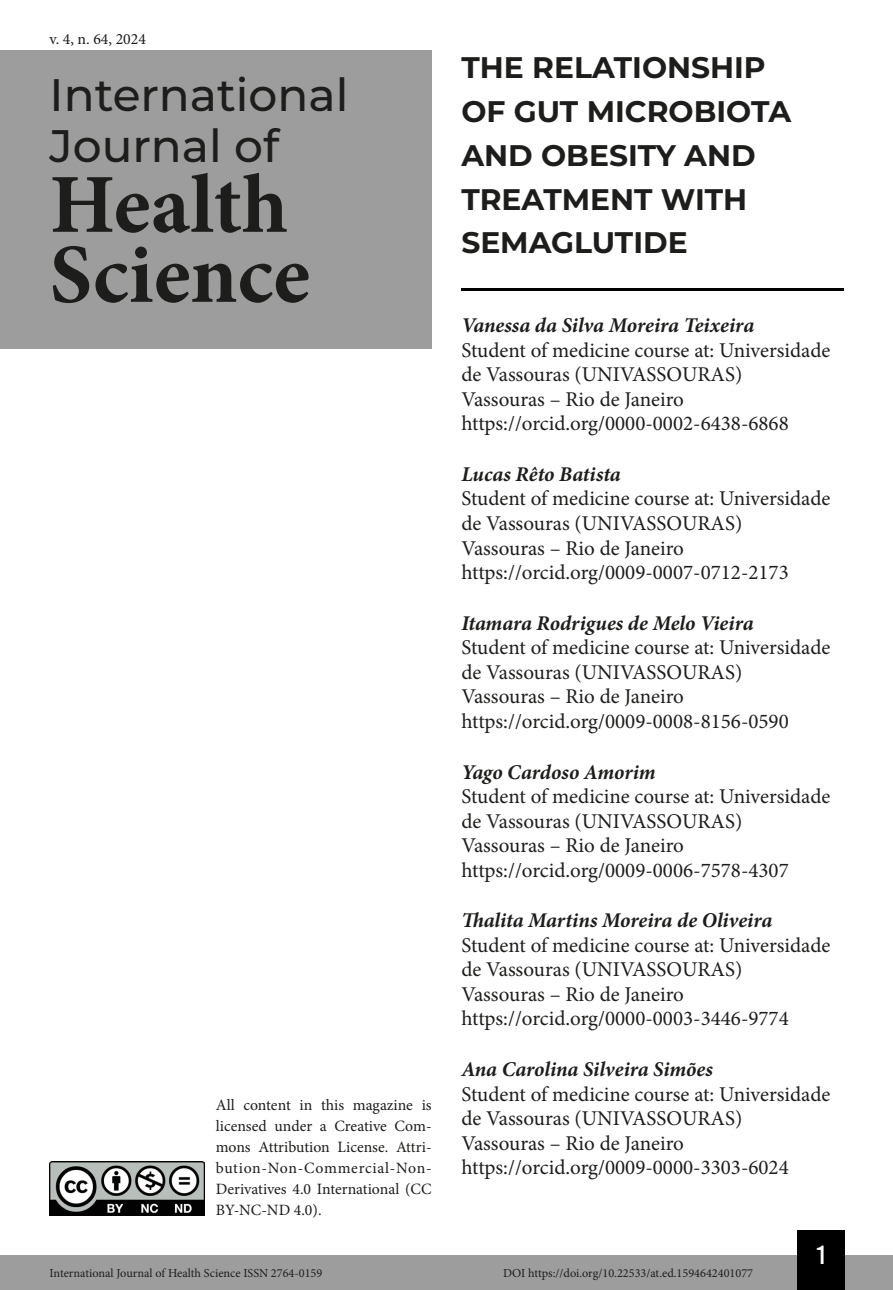
<style>
.page{position:relative;width:893px;height:1290px;background:#fff}
.page>*{position:absolute;margin:0;border:0;box-sizing:border-box;transform-origin:0 0}
.t1{font:700 84px/70px "Minion Pro";color:#1d1d1b}
.t2{font:500 45.5px/50.8px "Montserrat";color:#1d1d1b}
.Título_Artigo{font:700 29.75px/43.8px "Montserrat";color:#1d1d1b}
.t3{font:26.25px "Bebas Kai";color:#fff}
.Infos_autor{font:21px/24.5px "Minion Pro";color:#1d1d1b}
.Autor{font:italic 700 21px "Minion Pro";letter-spacing:-.005em;color:#1d1d1b}
.t4{font:15.75px/21px "Minion Pro";color:#1d1d1b;text-align:justify}
.t5{font:12.25px "Minion Pro";color:#1d1d1b}
</style>
<div class="page">
<div style="left:0;top:1255px;width:893px;height:35px;background:#9d9d9d"></div>
<div style="left:797px;top:1230px;width:48px;height:60px;background:#000"></div>
<img style="left:50px;top:1161px;width:154px;height:54px">
<div style="left:0;top:50px;width:432px;height:298px;background:#9d9d9d"></div>
<hr style="left:461px;top:288px;width:382px;height:2px;background:#000">
<p class="t4" style="left:50px;top:28px;width:98px">v. 4, n. 64, 2024</p>
<h2 class="t2" style="left:50px;top:68px;width:300px">International<br>Journal of</h2>
<h1 class="t1" style="left:50px;top:169px;width:262px">Health<br>Science</h1>
<p class="t4" style="left:216px;top:1095px;width:217px">All content in this magazine is licensed under a Creative Com&shy;mons Attribution License. Attri&shy;bution-Non-Commercial-Non-Derivatives 4.0 International (CC BY-NC-ND 4.0).</p>
<p class="Título_Artigo" style="left:461px;top:44px;width:331px">THE RELATIONSHIP<br>OF GUT MICROBIOTA<br>AND OBESITY AND<br>TREATMENT WITH<br>SEMAGLUTIDE</p>
<p class="Autor" style="left:461px;top:310px;width:294px">Vanessa da Silva Moreira Teixeira</p>
<p class="Infos_autor" style="left:461px;top:338px;width:371px">Student of medicine course at: Universidade de Vassouras (UNIVASSOURAS)</p>
<p class="Infos_autor" style="left:461px;top:387px;width:224px">Vassouras – Rio de Janeiro</p>
<p class="Infos_autor" style="left:461px;top:411px;width:329px">https://orcid.org/0000-0002-6438-6868</p>
<p class="Autor" style="left:461px;top:459px;width:161px">Lucas Rêto Batista</p>
<p class="Infos_autor" style="left:461px;top:487px;width:371px">Student of medicine course at: Universidade de Vassouras (UNIVASSOURAS)</p>
<p class="Infos_autor" style="left:461px;top:536px;width:224px">Vassouras – Rio de Janeiro</p>
<p class="Infos_autor" style="left:461px;top:560px;width:329px">https://orcid.org/0009-0007-0712-2173</p>
<p class="Autor" style="left:461px;top:608px;width:294px">Itamara Rodrigues de Melo Vieira</p>
<p class="Infos_autor" style="left:461px;top:635px;width:371px">Student of medicine course at: Universidade de Vassouras (UNIVASSOURAS)</p>
<p class="Infos_autor" style="left:461px;top:684px;width:224px">Vassouras – Rio de Janeiro</p>
<p class="Infos_autor" style="left:461px;top:709px;width:329px">https://orcid.org/0009-0008-8156-0590</p>
<p class="Autor" style="left:461px;top:757px;width:196px">Yago Cardoso Amorim</p>
<p class="Infos_autor" style="left:461px;top:784px;width:371px">Student of medicine course at: Universidade de Vassouras (UNIVASSOURAS)</p>
<p class="Infos_autor" style="left:461px;top:833px;width:224px">Vassouras – Rio de Janeiro</p>
<p class="Infos_autor" style="left:461px;top:858px;width:329px">https://orcid.org/0009-0006-7578-4307</p>
<p class="Autor" style="left:461px;top:905px;width:312px">Thalita Martins Moreira de Oliveira</p>
<p class="Infos_autor" style="left:461px;top:933px;width:371px">Student of medicine course at: Universidade de Vassouras (UNIVASSOURAS)</p>
<p class="Infos_autor" style="left:461px;top:982px;width:224px">Vassouras – Rio de Janeiro</p>
<p class="Infos_autor" style="left:461px;top:1006px;width:329px">https://orcid.org/0000-0003-3446-9774</p>
<p class="Autor" style="left:461px;top:1054px;width:253px">Ana Carolina Silveira Simões</p>
<p class="Infos_autor" style="left:461px;top:1082px;width:371px">Student of medicine course at: Universidade de Vassouras (UNIVASSOURAS)</p>
<p class="Infos_autor" style="left:461px;top:1131px;width:224px">Vassouras – Rio de Janeiro</p>
<p class="Infos_autor" style="left:461px;top:1155px;width:329px">https://orcid.org/0009-0000-3303-6024</p>
<p class="t3" style="left:817px;top:1241px;width:10px">1</p>
<p class="t5" style="left:50px;top:1265px;width:274px">International Journal of Health Science ISSN 2764-0159</p>
<p class="t5" style="left:503px;top:1265px;width:252px">DOI https://doi.org/10.22533/at.ed.1594642401077</p>
</div>
